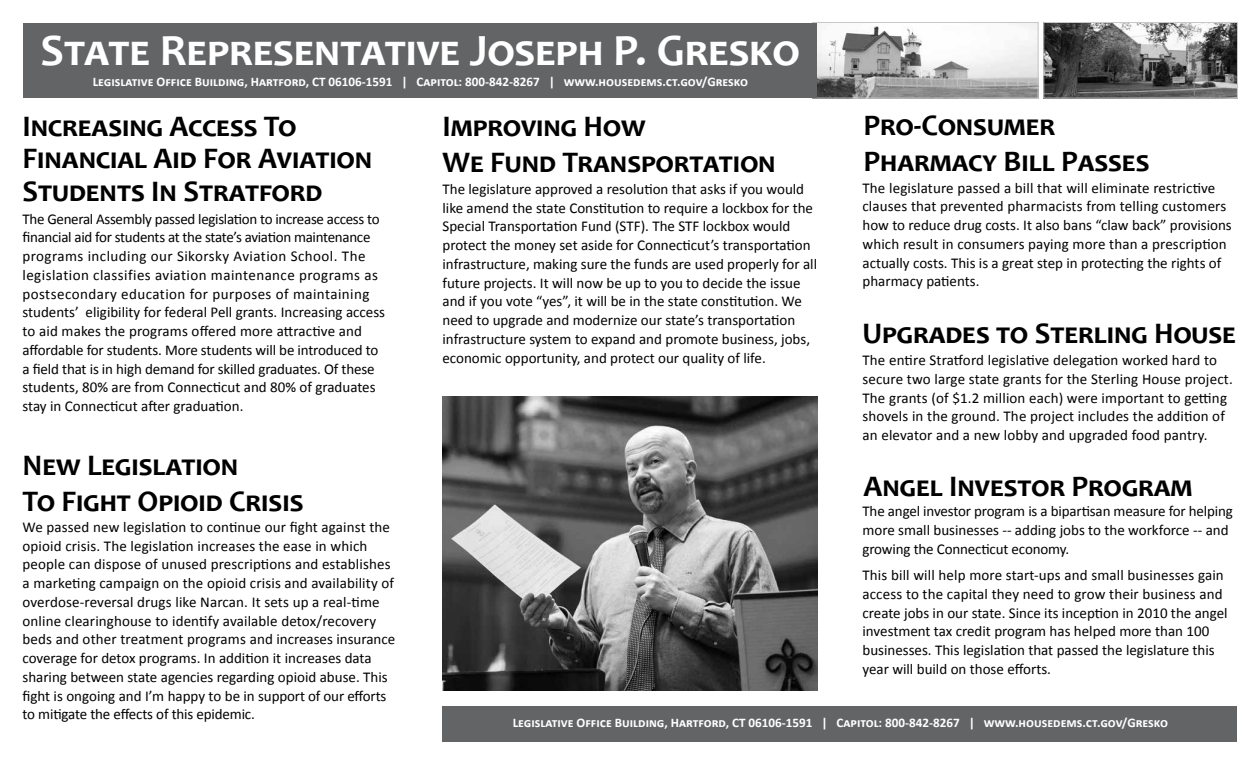
<style>
.page{position:relative;width:1260px;height:765px;background:#fff}
.page>*{position:absolute;margin:0;border:0;box-sizing:border-box;transform-origin:0 0}
.t1{font:700 45px "Candara";color:#fff}
.t2{font:700 30px/36px "Candara";color:#000}
.t3{font:15px/18.8px "Calibri";color:#000}
.t4{font:700 13.12px "Calibri";color:#fff}
</style>
<div class="page">
<img style="left:817px;top:24px;width:219px;height:72px">
<div style="left:812px;top:22px;width:226px;height:76px;border:1px solid #c7c8ca"></div>
<div style="left:23px;top:23px;width:794px;height:75px;background:#636466"></div>
<img style="left:1046px;top:24px;width:190px;height:72px">
<div style="left:1044px;top:22px;width:194px;height:76px;border:1px solid #c7c8ca"></div>
<img style="left:442px;top:397px;width:376px;height:293px">
<div style="left:442px;top:707px;width:796px;height:35px;background:#636466"></div>
<h1 class="t1" style="left:41px;top:22px;width:761px">State Representative Joseph P. Gresko</h1>
<p class="t4" style="left:93px;top:74px;width:657px">Legislative Office Building, Hartford, CT 06106-1591 | Capitol: 800-842-8267 | www.housedems.ct.gov/Gresko</p>
<h2 class="t2" style="left:22px;top:109px;width:351px;line-height:32.5px">Increasing Access To<br>Financial Aid For Aviation<br>Students In Stratford</h2>
<p class="t3" style="left:22px;top:209px;width:364px">The General Assembly passed legislation to increase access to financial aid for students at the state’s aviation maintenance programs including our Sikorsky Aviation School. The legislation classifies aviation maintenance programs as postsecondary education for purposes of maintaining students’ eligibility for federal Pell grants. Increasing access to aid makes the programs offered more attractive and affordable for students. More students will be introduced to a field that is in high demand for skilled graduates. Of these students, 80% are from Connecticut and 80% of graduates stay in Connecticut after graduation.</p>
<h2 class="t2" style="left:442px;top:108px;width:335px">Improving How<br>We Fund Transportation</h2>
<p class="t3" style="left:442px;top:180px;width:376px">The legislature approved a resolution that asks if you would like amend the state Constitution to require a lockbox for the Special Transportation Fund (STF). The STF lockbox would protect the money set aside for Connecticut’s transportation infrastructure, making sure the funds are used properly for all future projects. It will now be up to you to decide the issue and if you vote “yes”, it will be in the state constitution. We need to upgrade and modernize our state’s transportation infrastructure system to expand and promote business, jobs, economic opportunity, and protect our quality of life.</p>
<h2 class="t2" style="left:864px;top:106px;width:287px">Pro-Consumer<br>Pharmacy Bill Passes</h2>
<p class="t3" style="left:862px;top:178px;width:371px">The legislature passed a bill that will eliminate restrictive clauses that prevented pharmacists from telling customers how to reduce drug costs. It also bans “claw back” provisions which result in consumers paying more than a prescription actually costs. This is a great step in protecting the rights of pharmacy patients.</p>
<h2 class="t2" style="left:862px;top:315px;width:375px">Upgrades to Sterling House</h2>
<p class="t3" style="left:862px;top:351px;width:372px">The entire Stratford legislative delegation worked hard to secure two large state grants for the Sterling House project.<br>The grants (of $1.2 million each) were important to getting shovels in the ground. The project includes the addition of an elevator and a new lobby and upgraded food pantry.</p>
<h2 class="t2" style="left:22px;top:447px;width:282px">New Legislation<br>To Fight Opioid Crisis</h2>
<p class="t3" style="left:22px;top:518px;width:374px">We passed new legislation to continue our fight against the opioid crisis. The legislation increases the ease in which people can dispose of unused prescriptions and establishes a marketing campaign on the opioid crisis and availability of overdose-reversal drugs like Narcan. It sets up a real-time online clearinghouse to identify available detox/recovery beds and other treatment programs and increases insurance coverage for detox programs. In addition it increases data sharing between state agencies regarding opioid abuse. This fight is ongoing and I’m happy to be in support of our efforts to mitigate the effects of this epidemic.</p>
<h2 class="t2" style="left:864px;top:468px;width:330px">Angel Investor Program</h2>
<p class="t3" style="left:862px;top:502px;width:372px">The angel investor program is a bipartisan measure for helping more small businesses -- adding jobs to the workforce -- and growing the Connecticut economy.</p>
<p class="t3" style="left:862px;top:566px;width:367px">This bill will help more start-ups and small businesses gain access to the capital they need to grow their business and create jobs in our state. Since its inception in 2010 the angel investment tax credit program has helped more than 100 businesses. This legislation that passed the legislature this year will build on those efforts.</p>
<p class="t4" style="left:513px;top:715px;width:657px">Legislative Office Building, Hartford, CT 06106-1591 | Capitol: 800-842-8267 | www.housedems.ct.gov/Gresko</p>
</div>
